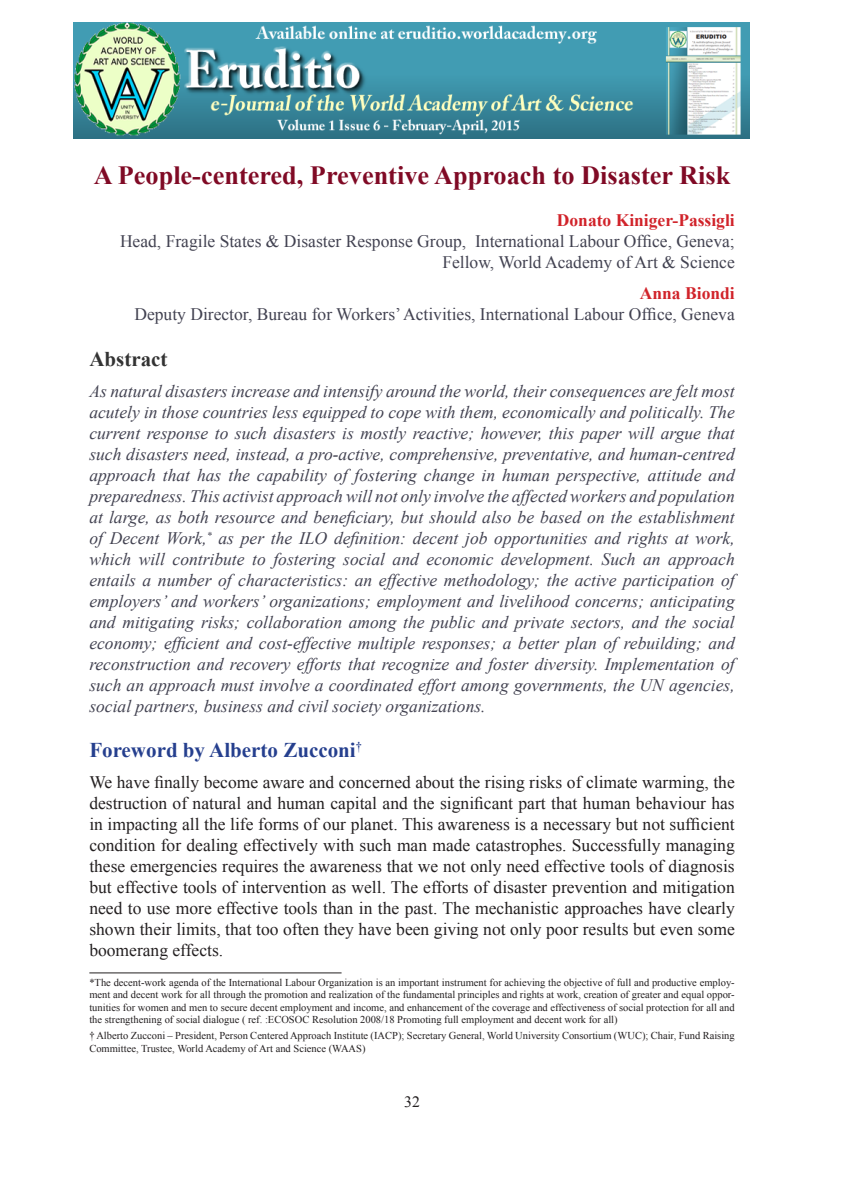
<style>
.page{position:relative;width:844px;height:1191px;background:#fff}
.page>*{position:absolute;margin:0;border:0;box-sizing:border-box;transform-origin:0 0}
.ej-title{font:700 26.25px "Times New Roman";color:#800a25}
.ej-heading{font:700 21px "Times New Roman";color:#253f8e}
.ej-abstract-heading{font:700 21px "Times New Roman";color:#333}
.ej-abstract-body{font:italic 17.5px/21px "Times New Roman";color:#424251;text-align:justify}
.ej-body-without-inde{font:17.5px/21px "Times New Roman";color:#231f20;text-align:justify}
.ej-author-designatio{font:17.5px/21px "Times New Roman";color:#424251;text-align:right}
.ej-author-name{font:700 17.5px "Times New Roman";color:#d1232a}
.ej-author-name-2{font:700 17.5px "Times New Roman";color:#d1232a}
.t1{font:15.75px "Times New Roman";color:#231f20}
.ej-footnote-listing{font:10.5px/12.6px "Times New Roman";color:#231f20;text-align:justify}
</style>
<div class="page">
<hr style="left:89px;top:972px;width:252px;height:1px;background:#231f20">
<img style="left:74px;top:23px;width:674px;height:116px">
<p class="ej-title" style="left:94px;top:157px;width:637px">A People-centered, Preventive Approach to Disaster Risk</p>
<p class="ej-author-name" style="left:556px;top:208px;width:179px">Donato Kiniger-Passigli</p>
<p class="ej-author-designatio" style="left:120px;top:230px;width:616px">Head, Fragile States &amp; Disaster Response Group, International Labour Office, Geneva;<br>Fellow, World Academy of Art &amp; Science</p>
<p class="ej-author-name-2" style="left:639px;top:281px;width:96px">Anna Biondi</p>
<p class="ej-author-designatio" style="left:134px;top:304px;width:601px">Deputy Director, Bureau for Workers’ Activities, International Labour Office, Geneva</p>
<p class="ej-abstract-heading" style="left:89px;top:344px;width:80px">Abstract</p>
<p class="ej-abstract-body" style="left:89px;top:380px;width:646px">As natural disasters increase and intensify around the world, their consequences are felt most acutely in those countries less equipped to cope with them, economically and politically. The current response to such disasters is mostly reactive; however, this paper will argue that such disasters need, instead, a pro-active, comprehensive, preventative, and human-centred approach that has the capability of fostering change in human perspective, attitude and preparedness. This activist approach will not only involve the affected workers and population at large, as both resource and beneficiary, but should also be based on the establishment of Decent Work,<sup>*</sup> as per the ILO definition: decent job opportunities and rights at work, which will contribute to fostering social and economic development. Such an approach entails a number of characteristics: an effective methodology; the active participation of employers’ and workers’ organizations; employment and livelihood concerns; anticipating and mitigating risks; collaboration among the public and private sectors, and the social economy; efficient and cost-effective multiple responses; a better plan of rebuilding; and reconstruction and recovery efforts that recognize and foster diversity. Implementation of such an approach must involve a coordinated effort among governments, the UN agencies, social partners, business and civil society organizations.</p>
<p class="ej-heading" style="left:89px;top:735px;width:274px">Foreword by Alberto Zucconi<sup>†</sup></p>
<p class="ej-body-without-inde" style="left:89px;top:771px;width:646px">We have finally become aware and concerned about the rising risks of climate warming, the destruction of natural and human capital and the significant part that human behaviour has in impacting all the life forms of our planet. This awareness is a necessary but not sufficient condition for dealing effectively with such man made catastrophes. Successfully managing these emergencies requires the awareness that we not only need effective tools of diagnosis but effective tools of intervention as well. The efforts of disaster prevention and mitigation need to use more effective tools than in the past. The mechanistic approaches have clearly shown their limits, that too often they have been giving not only poor results but even some boomerang effects.</p>
<p class="ej-footnote-listing" style="left:89px;top:975px;width:646px">*The decent-work agenda of the International Labour Organization is an important instrument for achieving the objective of full and productive employ&shy;ment and decent work for all through the promotion and realization of the fundamental principles and rights at work, creation of greater and equal oppor&shy;tunities for women and men to secure decent employment and income, and enhancement of the coverage and effectiveness of social protection for all and the strengthening of social dialogue ( ref. :ECOSOC Resolution 2008/18 Promoting full employment and decent work for all)</p>
<p class="ej-footnote-listing" style="left:89px;top:1029px;width:646px">† Alberto Zucconi – President, Person Centered Approach Institute (IACP); Secretary General, World University Consortium (WUC); Chair, Fund Raising<br>Committee, Trustee, World Academy of Art and Science (WAAS)</p>
<p class="t1" style="left:404px;top:1090px;width:17px">32</p>
</div>
